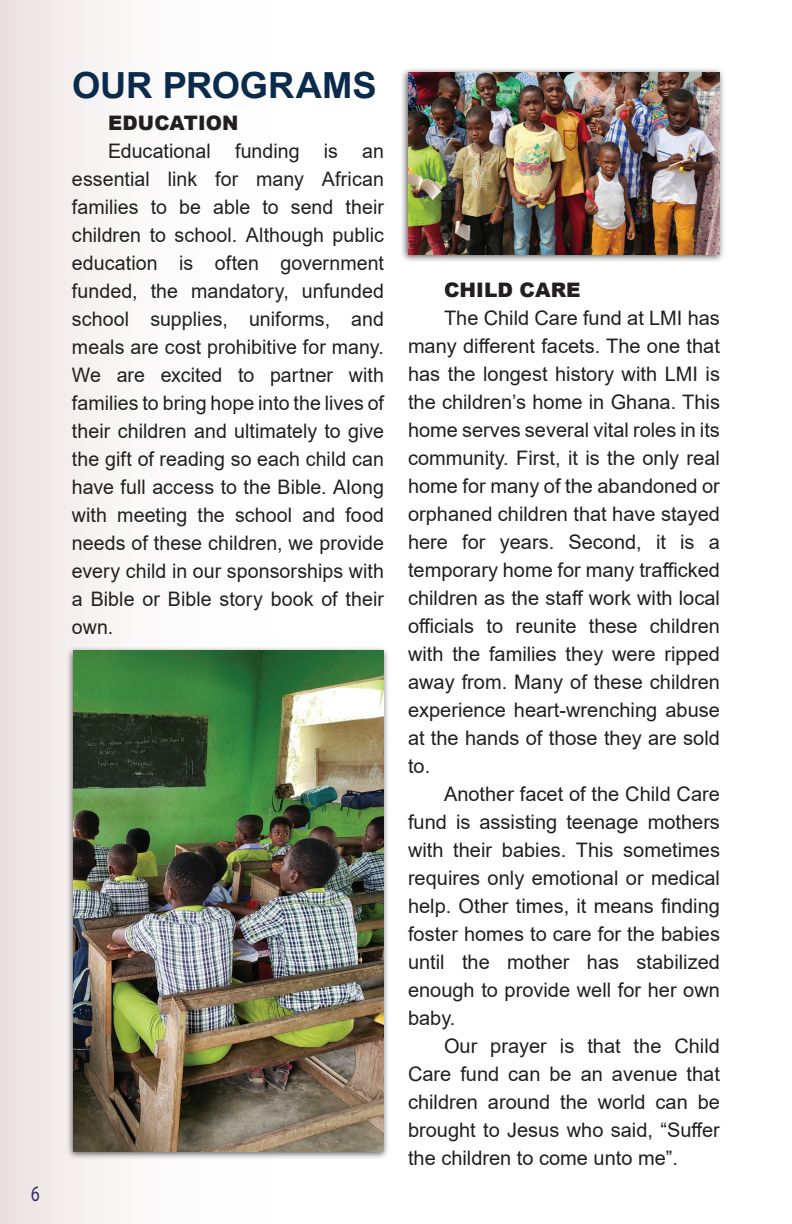
<style>
.page{position:relative;width:792px;height:1224px;background:#fff}
.page>*{position:absolute;margin:0;border:0;box-sizing:border-box;transform-origin:0 0}
.t1{font:700 36px "Arial";color:#0a2b4c}
.t2{font:22px "Myriad Pro";color:#2d2b68;scale:.76 1}
.t3{font:20px/28px "Arial";color:#231f20;text-align:justify}
.t4{font:900 20px "Arial";color:#231f20}
</style>
<div class="page">
<div style="left:0;top:0;width:305px;height:1224px;background:linear-gradient(to right,#efe7e6,#fff)"></div>
<div style="left:66px;top:646px;width:323px;height:515px;background:#231f20;opacity:.75"></div>
<img style="left:74px;top:651px;width:310px;height:501px">
<div style="left:400px;top:67px;width:326px;height:196px;background:#231f20;opacity:.75"></div>
<img style="left:408px;top:72px;width:312px;height:183px">
<p class="t2" style="left:31px;top:1180px;width:13px">6</p>
<h1 class="t1" style="left:72px;top:60px;width:306px">OUR PROGRAMS</h1>
<p class="t4" style="left:108px;top:108px;width:132px">EDUCATION</p>
<p class="t3" style="left:72px;top:136px;width:314px;text-indent:36px">Educational funding is an essential link for many African families to be able to send their children to school. Although public education is often government funded, the mandatory, unfunded school supplies, uniforms, and meals are cost prohibitive for many.<br>We are excited to partner with families to bring hope into the lives of their children and ultimately to give the gift of reading so each child can have full access to the Bible. Along with meeting the school and food needs of these children, we provide every child in our sponsorships with a Bible or Bible story book of their own.</p>
<p class="t4" style="left:444px;top:275px;width:138px">CHILD CARE</p>
<p class="t3" style="left:408px;top:304px;width:314px;text-indent:36px">The Child Care fund at LMI has many different facets. The one that has the longest history with LMI is the children’s home in Ghana. This home serves several vital roles in its community. First, it is the only real home for many of the abandoned or orphaned children that have stayed here for years. Second, it is a temporary home for many trafficked children as the staff work with local officials to reunite these children with the families they were ripped away from. Many of these children experience heart-wrenching abuse at the hands of those they are sold to.</p>
<p class="t3" style="left:408px;top:780px;width:314px;text-indent:36px">Another facet of the Child Care fund is assisting teenage mothers with their babies. This sometimes requires only emotional or medical help. Other times, it means finding foster homes to care for the babies until the mother has stabilized enough to provide well for her own baby.</p>
<p class="t3" style="left:408px;top:1032px;width:313px;text-indent:36px">Our prayer is that the Child Care fund can be an avenue that children around the world can be brought to Jesus who said, “Suffer the children to come unto me”.</p>
</div>
